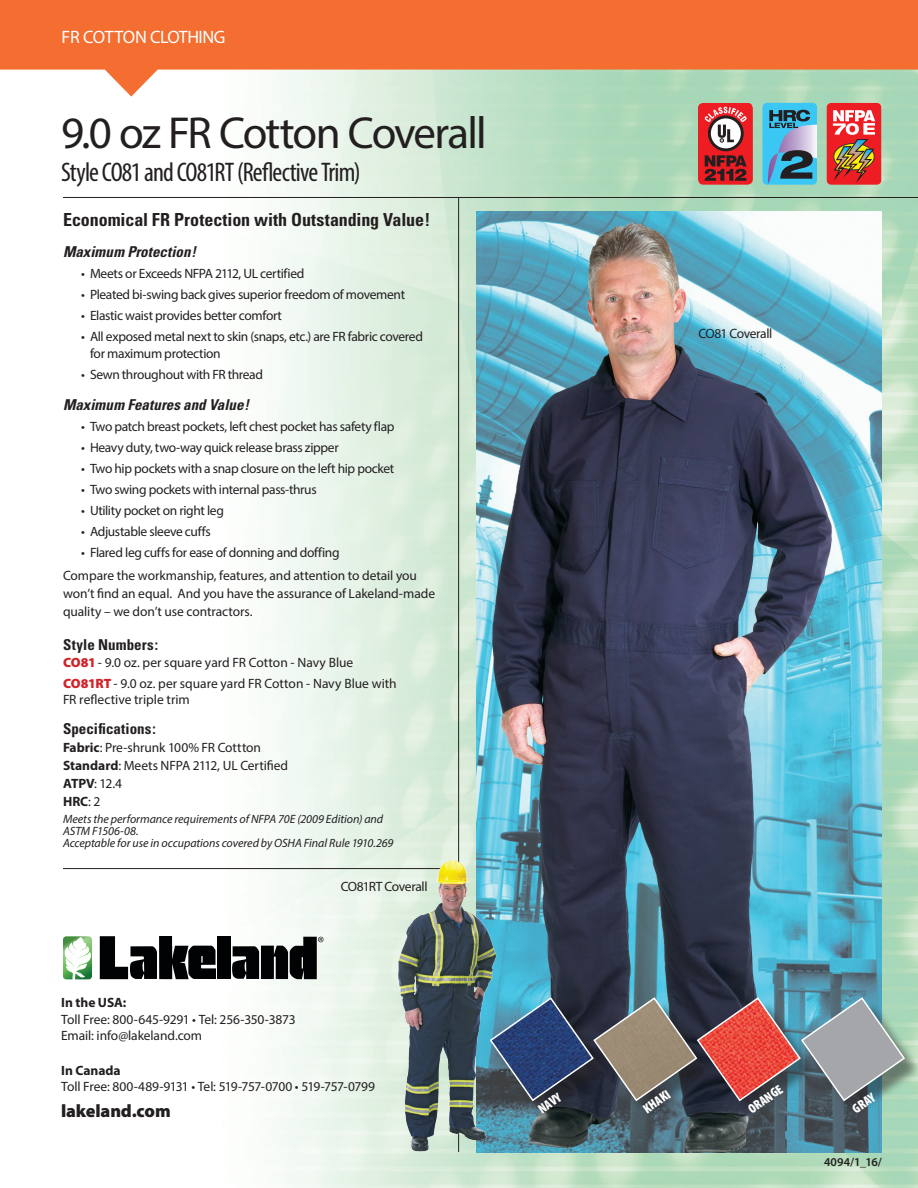
<style>
.page{position:relative;width:918px;height:1188px;background:#fff}
.page>*{position:absolute;margin:0;border:0;box-sizing:border-box;transform-origin:0 0}
.Product_Head{font:45px "Myriad Pro";letter-spacing:-.045em;color:#231f20}
.Product_Head-2{font:condensed 27px "Myriad Pro";letter-spacing:-.03em;color:#231f20}
.Text{font:700 condensed 18px "Univers";letter-spacing:-.005em;color:#231f20}
.t1{font:18px "Myriad Pro";letter-spacing:-.025em;color:#fff}
.t2{font:900 18px "Myriad Pro";letter-spacing:-.01em;color:#231f20}
.Text-2{font:italic 700 condensed 15px "Univers";letter-spacing:.005em;color:#231f20}
.Text-3{font:700 condensed 15px "Univers";letter-spacing:.005em;color:#231f20}
.Text-4{font:13.5px/18px "Myriad Pro";letter-spacing:-.02em;color:#231f20}
.Text-5{font:13.5px/16.5px "Myriad Pro";color:#231f20}
.t3{font:700 13.5px "Myriad Pro";color:#231f20}
.t4{font:900 condensed 13.5px "Myriad Pro";color:#fff}
.t5{font:italic 12px/12px "Myriad Pro";letter-spacing:-.005em;color:#231f20}
.Text-6{font:600 12px "Myriad Pro";letter-spacing:.01em;color:#231f20}
.s1{font-weight:900;color:#d1232a}
.s2{font-weight:700}
.s3{font-weight:400}
</style>
<div class="page">
<img style="left:63px;top:97px;width:855px;height:1091px">
<img style="left:477px;top:212px;width:405px;height:940px">
<hr style="left:63px;top:197px;width:855px;height:1px;background:#231f20">
<hr style="left:458px;top:197px;width:1px;height:955px;background:#231f20">
<div style="left:700px;top:1001px;width:118px;height:118px;background:#231f20;opacity:.5"></div>
<div style="left:493px;top:1001px;width:118px;height:118px;background:#231f20;opacity:.5"></div>
<div style="left:597px;top:1001px;width:118px;height:118px;background:#231f20;opacity:.5"></div>
<svg style="left:100px;top:936px;width:116px;height:43px"></svg>
<div style="left:217px;top:936px;width:13px;height:43px;background:#010203"></div>
<svg style="left:63px;top:936px;width:29px;height:44px"></svg>
<svg style="left:232px;top:937px;width:92px;height:42px"></svg>
<hr style="left:63px;top:868px;width:395px;height:1px;background:#231f20">
<div style="left:804px;top:1001px;width:114px;height:118px;background:#231f20;opacity:.5"></div>
<svg style="left:500px;top:996px;width:406px;height:106px;background:#706a73"></svg>
<svg style="left:0;top:0;width:918px;height:97px;background:#e98f5d"></svg>
<svg style="left:698px;top:103px;width:55px;height:82px;background:#c04346"></svg>
<div style="left:762px;top:103px;width:55px;height:82px;background:#3bc7f4;border-radius:4px"></div>
<svg style="left:768px;top:110px;width:49px;height:74px"></svg>
<div style="left:827px;top:103px;width:54px;height:82px;background:#ee1d23;border-radius:4px"></div>
<svg style="left:833px;top:110px;width:42px;height:69px"></svg>
<img style="left:394px;top:855px;width:106px;height:302px">
<p class="t1" style="left:61px;top:26px;width:166px">FR COTTON CLOTHING</p>
<p class="Product_Head" style="left:61px;top:105px;width:427px">9.0 oz FR Cotton Coverall</p>
<p class="Product_Head-2" style="left:61px;top:155px;width:301px">Style CO81 and CO81RT (Reflective Trim)</p>
<p class="Text" style="left:63px;top:208px;width:369px">Economical FR Protection with Outstanding Value!</p>
<p class="Text-2" style="left:63px;top:243px;width:134px">Maximum Protection!</p>
<p class="Text-4" style="left:81px;top:265px;width:225px">• Meets or Exceeds NFPA 2112, UL certified</p>
<p class="Text-4" style="left:81px;top:286px;width:326px">• Pleated bi-swing back gives superior freedom of movement</p>
<p class="Text-4" style="left:81px;top:307px;width:203px">• Elastic waist provides better comfort</p>
<p class="Text-4" style="left:90px;top:328px;width:335px;line-height:16.5px;text-indent:-9px">• All exposed metal next to skin (snaps, etc.) are FR fabric covered for maximum protection</p>
<p class="Text-4" style="left:81px;top:365px;width:184px">• Sewn throughout with FR thread</p>
<p class="Text-2" style="left:63px;top:396px;width:188px">Maximum Features and Value!</p>
<p class="Text-4" style="left:81px;top:418px;width:315px">• Two patch breast pockets, left chest pocket has safety flap</p>
<p class="Text-4" style="left:81px;top:439px;width:259px">• Heavy duty, two-way quick release brass zipper</p>
<p class="Text-4" style="left:81px;top:460px;width:315px">• Two hip pockets with a snap closure on the left hip pocket</p>
<p class="Text-4" style="left:81px;top:481px;width:237px">• Two swing pockets with internal pass-thrus</p>
<p class="Text-4" style="left:81px;top:502px;width:144px">• Utility pocket on right leg</p>
<p class="Text-4" style="left:81px;top:523px;width:131px">• Adjustable sleeve cuffs</p>
<p class="Text-4" style="left:81px;top:544px;width:260px">• Flared leg cuffs for ease of donning and doffing</p>
<p class="Text-4" style="left:63px;top:566px;width:374px">Compare the workmanship, features, and attention to detail you won’t find an equal. And you have the assurance of Lakeland-made quality – we don’t use contractors.</p>
<p class="Text-3" style="left:63px;top:636px;width:97px">Style Numbers:</p>
<p class="Text-4" style="left:63px;top:653px;width:292px"><span class="s1">CO81</span> - 9.0 oz. per square yard FR Cotton - Navy Blue</p>
<p class="Text-5" style="left:63px;top:675px;width:335px"><span class="s1">CO81RT</span> - 9.0 oz. per square yard FR Cotton - Navy Blue with<br>FR reflective triple trim</p>
<p class="Text-3" style="left:63px;top:720px;width:94px">Specifications:</p>
<p class="Text-4" style="left:63px;top:739px;width:200px"><span class="s2">Fabric</span>: Pre-shrunk 100% FR Cottton</p>
<p class="Text-4" style="left:63px;top:757px;width:227px"><span class="s2">Standard</span>: Meets NFPA 2112, UL Certified</p>
<p class="Text-4" style="left:63px;top:775px;width:61px"><span class="s2">ATPV</span>: 12.4</p>
<p class="t3" style="left:63px;top:793px;width:39px">HRC<span class="s3">: 2</span></p>
<p class="t5" style="left:63px;top:813px;width:332px">Meets the performance requirements of NFPA 70E (2009 Edition) and<br>ASTM F1506-08.<br>Acceptable for use in occupations covered by OSHA Final Rule 1910.269</p>
<p class="Text-4" style="left:341px;top:877px;width:88px">CO81RT Coverall</p>
<p class="t3" style="left:61px;top:994px;width:67px">In the USA:</p>
<p class="Text-4" style="left:61px;top:1010px;width:236px">Toll Free: 800-645-9291 • Tel: 256-350-3873</p>
<p class="Text-4" style="left:61px;top:1027px;width:142px">Email: info@lakeland.com</p>
<p class="t3" style="left:61px;top:1061px;width:61px">In Canada</p>
<p class="Text-4" style="left:61px;top:1078px;width:315px">Toll Free: 800-489-9131 • Tel: 519-757-0700 • 519-757-0799</p>
<p class="t2" style="left:61px;top:1099px;width:111px">lakeland.com</p>
<p class="Text-4" style="left:698px;top:324px;width:75px">CO81 Coverall</p>
<p class="t4" style="left:534px;top:1103px;width:27px;rotate:-35deg">NAVY</p>
<p class="t4" style="left:639px;top:1103px;width:32px;rotate:-35deg">KHAKI</p>
<p class="t4" style="left:745px;top:1103px;width:41px;rotate:-35deg">ORANGE</p>
<p class="t4" style="left:849px;top:1103px;width:26px;rotate:-35deg">GRAY</p>
<p class="Text-6" style="left:824px;top:1155px;width:59px">4094/1_16/</p>
</div>
